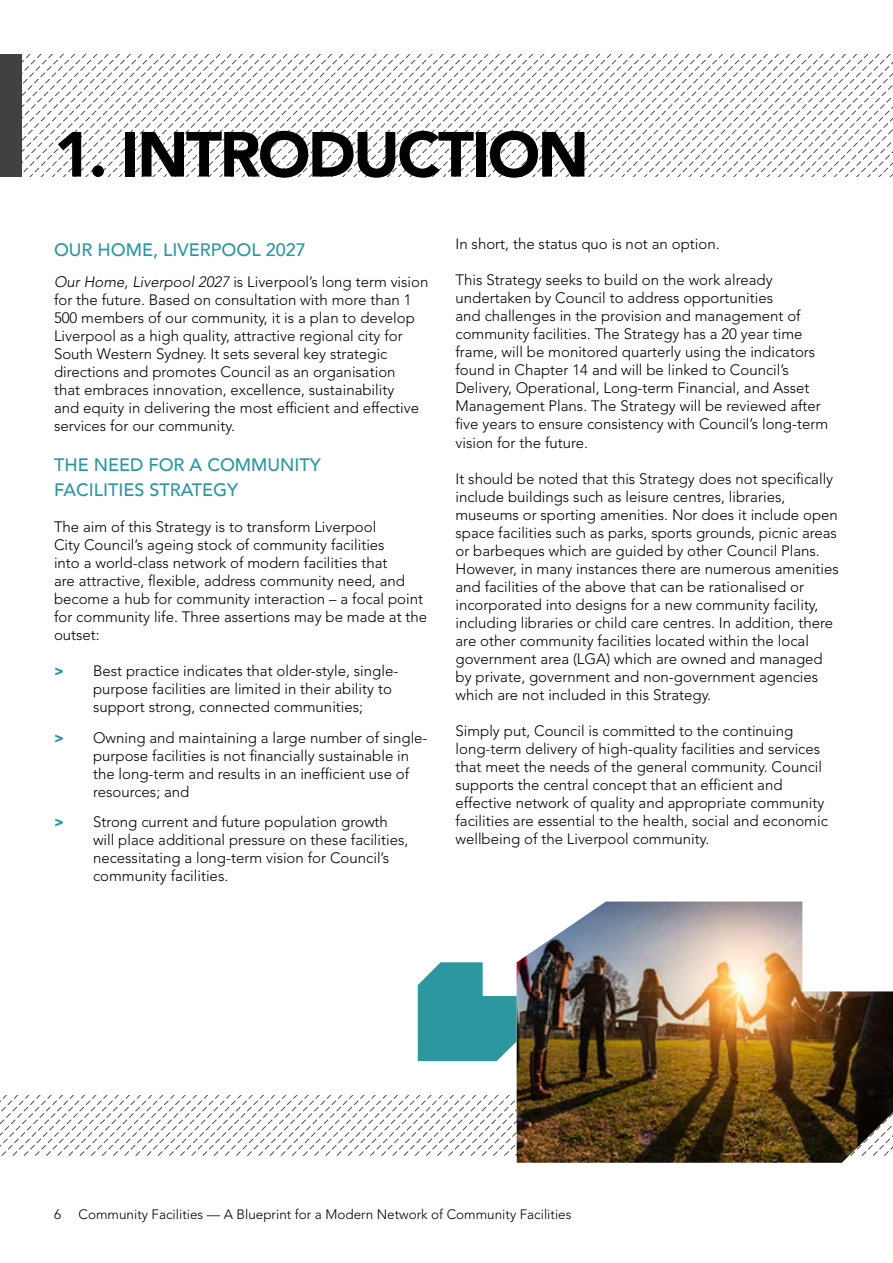
<style>
.page{position:relative;width:893px;height:1263px;background:#fff}
.page>*{position:absolute;margin:0;border:0;box-sizing:border-box;transform-origin:0 0}
.t1{font:900 63px "Avenir LT Std";letter-spacing:-.04em;color:#000}
.t2{font:500 18px/25.2px "Avenir";color:#2c979f}
.t3{font:300 15px/18px "Avenir LT Std";color:#000}
.t4{font:300 13.5px "Avenir LT Std";color:#000}
.s1{font-style:italic}
.s2{font-weight:900;color:#2c979f}
</style>
<div class="page">
<svg style="left:397px;top:54px;width:71px;height:122px"></svg>
<svg style="left:386px;top:54px;width:11px;height:122px"></svg>
<svg style="left:375px;top:54px;width:11px;height:122px"></svg>
<svg style="left:363px;top:54px;width:12px;height:122px"></svg>
<svg style="left:22px;top:54px;width:341px;height:122px"></svg>
<svg style="left:468px;top:54px;width:55px;height:122px"></svg>
<svg style="left:523px;top:54px;width:369px;height:122px"></svg>
<div style="left:1px;top:54px;width:21px;height:122px;background:#414042"></div>
<svg style="left:0;top:1095px;width:517px;height:62px"></svg>
<img style="left:517px;top:901px;width:376px;height:262px">
<svg style="left:418px;top:962px;width:99px;height:99px"></svg>
<h1 class="t1" style="left:54px;top:117px;width:536px">1. INTRODUCTION</h1>
<p class="t2" style="left:54px;top:236px;width:253px">OUR HOME, LIVERPOOL 2027</p>
<p class="t3" style="left:54px;top:273px;width:376px"><span class="s1">Our Home, Liverpool 2027</span> is Liverpool’s long term vision for the future. Based on consultation with more than 1<br>500 members of our community, it is a plan to develop Liverpool as a high quality, attractive regional city for South Western Sydney. It sets several key strategic directions and promotes Council as an organisation<br>that embraces innovation, excellence, sustainability<br>and equity in delivering the most efficient and effective services for our community.</p>
<p class="t2" style="left:54px;top:451px;width:268px">THE NEED FOR A COMMUNITY<br>FACILITIES STRATEGY</p>
<p class="t3" style="left:54px;top:518px;width:375px">The aim of this Strategy is to transform Liverpool<br>City Council’s ageing stock of community facilities<br>into a world-class network of modern facilities that<br>are attractive, flexible, address community need, and become a hub for community interaction – a focal point for community life. Three assertions may be made at the outset:</p>
<p class="t3" style="left:93px;top:662px;width:307px;text-indent:-39px"><span class="s2">&gt;</span> Best practice indicates that older-style, single&shy;purpose facilities are limited in their ability to support strong, connected communities;</p>
<p class="t3" style="left:93px;top:728px;width:336px;text-indent:-39px"><span class="s2">&gt;</span> Owning and maintaining a large number of single&shy;purpose facilities is not financially sustainable in the long-term and results in an inefficient use of resources; and</p>
<p class="t3" style="left:93px;top:813px;width:317px;text-indent:-39px"><span class="s2">&gt;</span> Strong current and future population growth will place additional pressure on these facilities, necessitating a long-term vision for Council’s community facilities.</p>
<p class="t3" style="left:455px;top:235px;width:266px">In short, the status quo is not an option.</p>
<p class="t3" style="left:455px;top:271px;width:374px">This Strategy seeks to build on the work already undertaken by Council to address opportunities<br>and challenges in the provision and management of community facilities. The Strategy has a 20 year time frame, will be monitored quarterly using the indicators found in Chapter 14 and will be linked to Council’s Delivery, Operational, Long-term Financial, and Asset Management Plans. The Strategy will be reviewed after five years to ensure consistency with Council’s long-term vision for the future.</p>
<p class="t3" style="left:455px;top:469px;width:385px">It should be noted that this Strategy does not specifically include buildings such as leisure centres, libraries, museums or sporting amenities. Nor does it include open space facilities such as parks, sports grounds, picnic areas or barbeques which are guided by other Council Plans.<br>However, in many instances there are numerous amenities and facilities of the above that can be rationalised or incorporated into designs for a new community facility, including libraries or child care centres. In addition, there are other community facilities located within the local government area (LGA) which are owned and managed by private, government and non-government agencies which are not included in this Strategy.</p>
<p class="t3" style="left:455px;top:721px;width:374px">Simply put, Council is committed to the continuing long-term delivery of high-quality facilities and services that meet the needs of the general community. Council supports the central concept that an efficient and effective network of quality and appropriate community facilities are essential to the health, social and economic wellbeing of the Liverpool community.</p>
<p class="t4" style="left:54px;top:1206px;width:9px">6</p>
<p class="t4" style="left:79px;top:1206px;width:494px">Community Facilities — A Blueprint for a Modern Network of Community Facilities</p>
</div>
